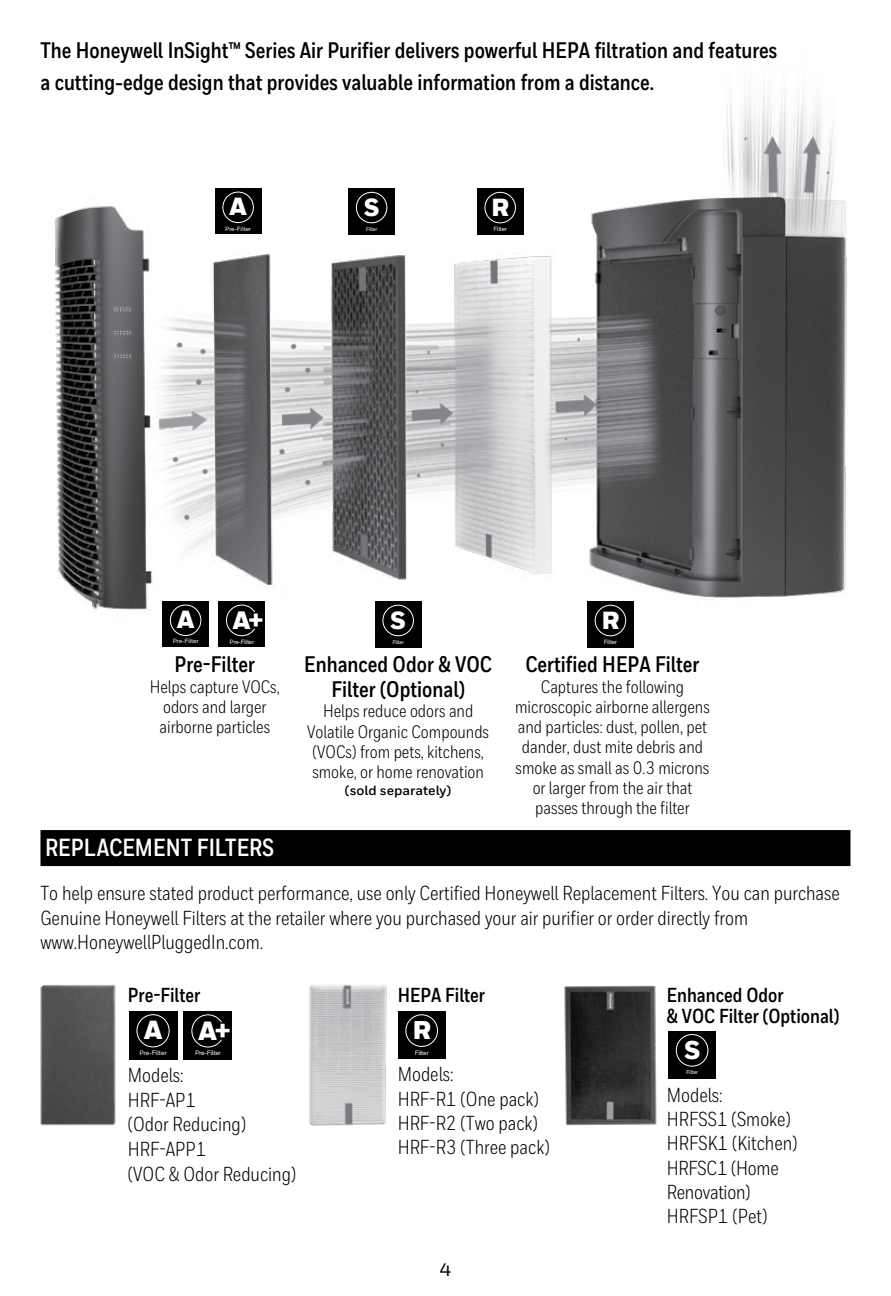
<style>
.page{position:relative;width:891px;height:1296px;background:#fff}
.page>*{position:absolute;margin:0;border:0;box-sizing:border-box;transform-origin:0 0}
.t1{font:900 26.32px "Honeywell Sans";color:#fff}
.t2{font:900 26.1px "Honeywell Sans";color:#fff}
.t3{font:900 25.65px "Honeywell Sans";color:#fff}
.t4{font:900 25.2px "Honeywell Sans";color:#fff}
.t5{font:700 24.75px "Honeywell Cond";color:#fff}
.t6{font:900 24.75px "Honeywell Sans";color:#fff}
.t7{font:700 22.5px/31.5px "Honeywell Cond";color:#000}
.t8{font:20.25px/24.3px "Honeywell Cond";color:#000}
.t9{font:700 20.25px/20.2px "Honeywell Cond";color:#000}
.t10{font:18px/20.2px "Honeywell Cond";color:#000;text-align:center}
.t11{font:500 18px "Honeywell Sans";color:#000}
.t12{font:700 13.5px "Honeywell Sans";color:#000}
.t13{font:500 6.52px "Honeywell Sans";letter-spacing:-.04em;color:#fff}
.t14{font:500 6.3px "Honeywell Sans";letter-spacing:-.05em;color:#fff}
.t15{font:500 6.08px "Honeywell Sans";letter-spacing:-.05em;color:#fff}
.t16{font:500 6.08px "Honeywell Sans";letter-spacing:-.025em;color:#fff}
.t17{font:500 5.62px "Honeywell Sans";letter-spacing:-.05em;color:#fff}
.t18{font:500 5.4px "Honeywell Sans";letter-spacing:-.05em;color:#fff}
.s1{font-size:31.95px}
.s2{font-size:33.52px}
</style>
<div class="page">
<div style="left:40px;top:830px;width:810px;height:36px;background:#000"></div>
<div style="left:398px;top:1011px;width:48px;height:48px;background:#000"></div>
<div style="left:405px;top:1014px;width:33px;height:33px;border:1px solid #fff;border-radius:50%"></div>
<img style="left:54px;top:87px;width:793px;height:550px">
<div style="left:215px;top:188px;width:46px;height:46px;background:#000"></div>
<div style="left:223px;top:192px;width:31px;height:31px;border:1px solid #fff;border-radius:50%"></div>
<div style="left:163px;top:601px;width:46px;height:46px;background:#000"></div>
<div style="left:170px;top:605px;width:31px;height:31px;border:1px solid #fff;border-radius:50%"></div>
<div style="left:349px;top:189px;width:46px;height:46px;background:#000"></div>
<div style="left:356px;top:192px;width:31px;height:31px;border:1px solid #fff;border-radius:50%"></div>
<div style="left:375px;top:602px;width:46px;height:46px;background:#000"></div>
<div style="left:383px;top:605px;width:31px;height:31px;border:1px solid #fff;border-radius:50%"></div>
<div style="left:477px;top:189px;width:46px;height:46px;background:#000"></div>
<div style="left:485px;top:192px;width:31px;height:31px;border:1px solid #fff;border-radius:50%"></div>
<div style="left:587px;top:602px;width:46px;height:46px;background:#000"></div>
<div style="left:595px;top:605px;width:31px;height:31px;border:1px solid #fff;border-radius:50%"></div>
<div style="left:129px;top:1011px;width:48px;height:48px;background:#000"></div>
<div style="left:137px;top:1014px;width:33px;height:33px;border:1px solid #fff;border-radius:50%"></div>
<div style="left:184px;top:1011px;width:48px;height:49px;background:#000"></div>
<svg style="left:191px;top:1014px;width:31px;height:34px"></svg>
<div style="left:668px;top:1031px;width:48px;height:48px;background:#000"></div>
<div style="left:676px;top:1034px;width:32px;height:33px;border:1px solid #fff;border-radius:50%"></div>
<div style="left:219px;top:601px;width:46px;height:46px;background:#000"></div>
<svg style="left:226px;top:604px;width:29px;height:33px"></svg>
<img style="left:40px;top:985px;width:76px;height:141px">
<img style="left:309px;top:984px;width:78px;height:142px">
<img style="left:564px;top:985px;width:93px;height:141px">
<p class="t7" style="left:40px;top:35px;width:738px">The Honeywell InSight™ Series Air Purifier delivers powerful HEPA filtration and features a cutting-edge design that provides valuable information from a distance.</p>
<p class="t6" style="left:229px;top:192px;width:19px">A</p>
<p class="t16" style="left:225px;top:225px;width:28px">Pre-Filter</p>
<p class="t6" style="left:364px;top:192px;width:17px">S</p>
<p class="t18" style="left:366px;top:226px;width:13px">Filter</p>
<p class="t6" style="left:491px;top:192px;width:20px">R</p>
<p class="t15" style="left:494px;top:225px;width:15px">Filter</p>
<p class="t6" style="left:177px;top:605px;width:19px">A</p>
<p class="t16" style="left:173px;top:638px;width:28px">Pre-Filter</p>
<p class="t4" style="left:233px;top:605px;width:33px">A<span class="s1">+</span></p>
<p class="t15" style="left:230px;top:638px;width:26px">Pre-Filter</p>
<p class="t6" style="left:390px;top:605px;width:17px">S</p>
<p class="t18" style="left:392px;top:639px;width:13px">Filter</p>
<p class="t6" style="left:601px;top:605px;width:20px">R</p>
<p class="t15" style="left:604px;top:638px;width:15px">Filter</p>
<p class="t7" style="left:175px;top:649px;width:82px">Pre-Filter</p>
<p class="t10" style="left:150px;top:676px;width:131px">Helps capture VOCs, odors and larger airborne particles</p>
<p class="t7" style="left:304px;top:653px;width:189px;line-height:24.8px;text-align:center">Enhanced Odor &amp; VOC<br>Filter (Optional)</p>
<p class="t10" style="left:307px;top:701px;width:183px">Helps reduce odors and<br>Volatile Organic Compounds (VOCs) from pets, kitchens, smoke, or home renovation</p>
<p class="t12" style="left:345px;top:782px;width:108px">(sold separately)</p>
<p class="t7" style="left:526px;top:649px;width:175px">Certified HEPA Filter</p>
<p class="t10" style="left:515px;top:676px;width:196px">Captures the following microscopic airborne allergens and particles: dust, pollen, pet dander, dust mite debris and smoke as small as 0.3 microns or larger from the air that passes through the filter</p>
<p class="t5" style="left:45px;top:832px;width:231px">REPLACEMENT FILTERS</p>
<p class="t8" style="left:40px;top:881px;width:801px">To help ensure stated product performance, use only Certified Honeywell Replacement Filters. You can purchase<br>Genuine Honeywell Filters at the retailer where you purchased your air purifier or order directly from www.HoneywellPluggedIn.com.</p>
<p class="t9" style="left:128px;top:986px;width:74px">Pre-Filter</p>
<p class="t9" style="left:398px;top:986px;width:89px">HEPA Filter</p>
<p class="t2" style="left:144px;top:1014px;width:20px">A</p>
<p class="t13" style="left:139px;top:1049px;width:29px">Pre-Filter</p>
<p class="t13" style="left:195px;top:1049px;width:28px">Pre-Filter</p>
<p class="t1" style="left:198px;top:1015px;width:35px">A<span class="s2">+</span></p>
<p class="t3" style="left:412px;top:1014px;width:20px">R</p>
<p class="t14" style="left:415px;top:1049px;width:15px">Filter</p>
<p class="t8" style="left:128px;top:1063px;width:170px">Models:<br>HRF-AP1<br>(Odor Reducing)<br>HRF-APP1<br>(VOC &amp; Odor Reducing)</p>
<p class="t8" style="left:398px;top:1062px;width:153px">Models:<br>HRF-R1 (One pack)<br>HRF-R2 (Two pack)<br>HRF-R3 (Three pack)</p>
<p class="t9" style="left:667px;top:986px;width:174px">Enhanced Odor<br>&amp; VOC Filter (Optional)</p>
<p class="t3" style="left:684px;top:1034px;width:18px">S</p>
<p class="t17" style="left:686px;top:1069px;width:14px">Filter</p>
<p class="t8" style="left:667px;top:1083px;width:132px">Models:<br>HRFSS1 (Smoke)<br>HRFSK1 (Kitchen)<br>HRFSC1 (Home<br>Renovation)<br>HRFSP1 (Pet)</p>
<p class="t11" style="left:440px;top:1259px;width:13px">4</p>
</div>
